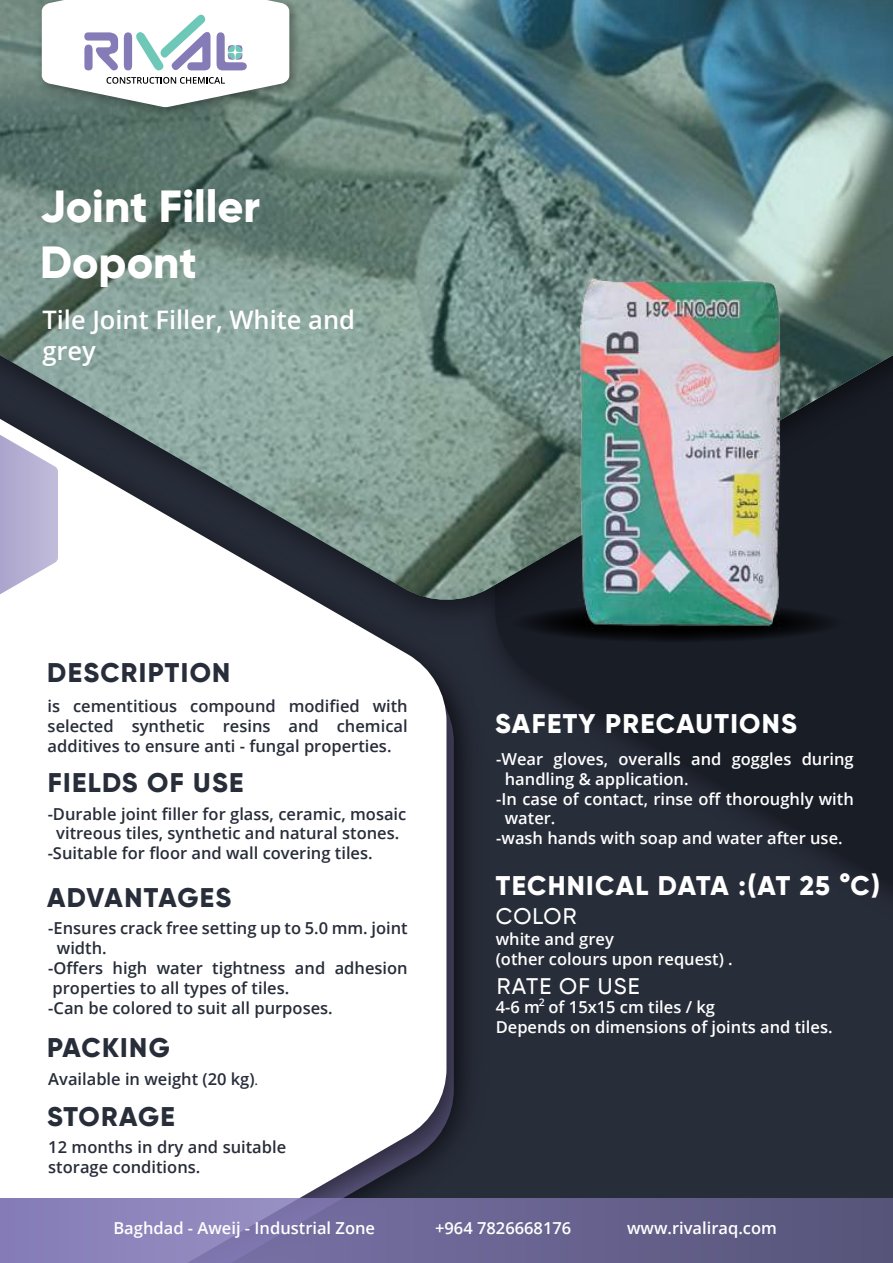
<style>
.page{position:relative;width:893px;height:1263px;background:#282d3a}
.page>*{position:absolute;margin:0;border:0;box-sizing:border-box;transform-origin:0 0}
.t1{font:800 45px/55.5px "Gilroy";color:#fff}
.t2{font:800 27px "Gilroy";letter-spacing:.05em;color:#282d3a}
.t3{font:800 27px "Gilroy";letter-spacing:.05em;color:#fff}
.t4{font:600 25.5px/31.5px "Open Sans";color:#fff}
.t5{font:500 22.5px "Gilroy";letter-spacing:.05em;color:#fff}
.t6{font:600 16.5px/19.8px "Open Sans";color:#282d3a}
.t7{font:600 16.5px/19.8px "Open Sans";color:#fff}
.t8{font:600 10.5px "Open Sans";color:#fff}
.s1{font-family:"Sary Soft";font-weight:400}
</style>
<div class="page">
<img style="left:446px;top:683px;width:22px;height:464px">
<div style="left:0;top:649px;width:446px;height:614px;background:#fff"></div>
<svg style="left:516px;top:671px;width:377px;height:223px;fill:#1f232d"></svg>
<img style="left:0;top:603px;width:399px;height:46px">
<img style="left:0;top:0;width:893px;height:603px">
<svg style="left:0;top:435px;width:58px;height:159px;background:#bdb9d6"></svg>
<svg style="left:1px;top:1198px;width:892px;height:65px;background:#716b9b"></svg>
<img style="left:31px;top:0;width:275px;height:124px">
<svg style="left:42px;top:0;width:247px;height:107px;background:#d7dde0"></svg>
<img style="left:399px;top:88px;width:494px;height:583px">
<h1 class="t1" style="left:40px;top:178px;width:222px">Joint Filler<br>Dopont</h1>
<h3 class="t4" style="left:42px;top:303px;width:314px">Tile Joint Filler, White and grey</h3>
<h2 class="t2" style="left:47px;top:655px;width:185px">DESCRIPTION</h2>
<p class="t6" style="left:48px;top:696px;width:362px;text-align:justify">is cementitious compound modified with selected synthetic resins and chemical additives to ensure anti - fungal properties.</p>
<h2 class="t3" style="left:495px;top:706px;width:303px">SAFETY PRECAUTIONS</h2>
<p class="t7" style="left:496px;top:749px;width:359px">-Wear gloves, overalls and goggles during</p>
<p class="t7" style="left:505px;top:768px;width:185px">handling &amp; application.</p>
<p class="t7" style="left:496px;top:788px;width:359px">-In case of contact, rinse off thoroughly with</p>
<p class="t7" style="left:505px;top:808px;width:52px">water.</p>
<p class="t7" style="left:496px;top:828px;width:348px">-wash hands with soap and water after use.</p>
<h2 class="t2" style="left:48px;top:765px;width:197px">FIELDS OF USE</h2>
<p class="t6" style="left:48px;top:803px;width:360px">-Durable joint filler for glass, ceramic, mosaic</p>
<p class="t6" style="left:56px;top:823px;width:345px">vitreous tiles, synthetic and natural stones.</p>
<p class="t6" style="left:48px;top:843px;width:327px">-Suitable for floor and wall covering tiles.</p>
<h2 class="t2" style="left:47px;top:880px;width:186px">ADVANTAGES</h2>
<h2 class="t3" style="left:496px;top:868px;width:386px">TECHNICAL DATA :(AT 25 °C)</h2>
<h3 class="t5" style="left:496px;top:902px;width:82px">COLOR</h3>
<p class="t6" style="left:48px;top:918px;width:361px">-Ensures crack free setting up to 5.0 mm. joint</p>
<p class="t6" style="left:57px;top:938px;width:51px">width.</p>
<p class="t6" style="left:48px;top:958px;width:361px">-Offers high water tightness and adhesion</p>
<p class="t6" style="left:53px;top:978px;width:238px">properties to all types of tiles.</p>
<p class="t6" style="left:48px;top:997px;width:286px">-Can be colored to suit all purposes.</p>
<p class="t8" style="left:539px;top:995px;width:7px">2</p>
<p class="t7" style="left:496px;top:929px;width:239px">white and grey<br>(other colours upon request) .</p>
<p class="t7" style="left:496px;top:997px;width:338px">4-6 m of 15x15 cm tiles / kg<br>Depends on dimensions of joints and tiles.</p>
<h3 class="t5" style="left:497px;top:972px;width:144px">RATE OF USE</h3>
<h2 class="t2" style="left:47px;top:1030px;width:124px">PACKING</h2>
<p class="t6" style="left:48px;top:1068px;width:212px">Available in weight (20 kg)<span class="s1">.</span></p>
<h2 class="t2" style="left:47px;top:1099px;width:129px">STORAGE</h2>
<p class="t6" style="left:48px;top:1137px;width:239px">12 months in dry and suitable storage conditions.</p>
<p class="t7" style="left:113px;top:1217px;width:263px">Baghdad - Aweij - Industrial Zone</p>
<p class="t7" style="left:435px;top:1217px;width:138px">+964 7826668176</p>
<p class="t7" style="left:627px;top:1217px;width:151px">www.rivaliraq.com</p>
</div>
